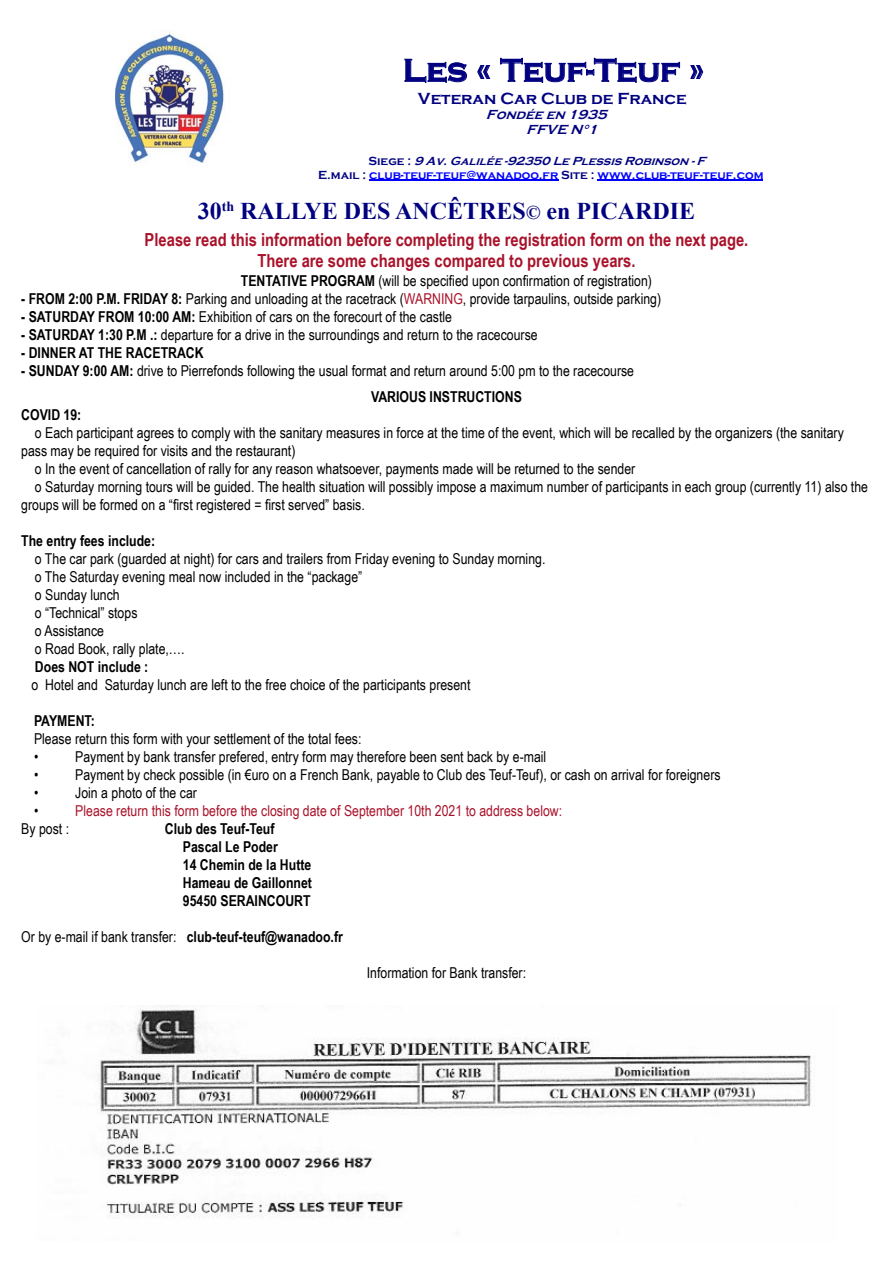
<style>
.page{position:relative;width:893px;height:1263px;background:#fff}
.page>*{position:absolute;margin:0;border:0;box-sizing:border-box;transform-origin:0 0}
.t1{font:700 33px "Copperplate Gothic";color:#000080}
.t2{font:700 24px "Times New Roman";color:#000080}
.t3{font:700 18px/21.6px "Arial Narrow";color:#a9122a;text-align:center}
.t4{font:700 16.5px "Copperplate Gothic";color:#000080}
.t5{font:15px/18px "Arial Narrow";color:#000}
.t6{font:700 15px/18px "Arial Narrow";color:#000}
.t7{font:15px "Arial Narrow";color:#a9122a}
.t8{font:italic 700 13.5px/15px "Copperplate Gothic";color:#000080}
.t9{font:700 12px/13.4px "Copperplate Gothic";letter-spacing:-.005em;color:#00f;text-align:center}
.s1{color:#000080}
.s2{font-style:italic;color:#000080}
.s3{font-size:19.5px}
.s4{font-weight:700}
.s5{color:#a9122a}
</style>
<div class="page">
<svg style="left:404px;top:58px;width:63px;height:25px"></svg>
<svg style="left:477px;top:65px;width:14px;height:14px"></svg>
<svg style="left:500px;top:57px;width:180px;height:26px"></svg>
<svg style="left:690px;top:65px;width:14px;height:14px"></svg>
<hr style="left:369px;top:180px;width:189px;height:1px;background:#00f">
<hr style="left:598px;top:180px;width:165px;height:1px;background:#00f">
<img style="left:116px;top:32px;width:108px;height:131px">
<img style="left:98px;top:1006px;width:714px;height:212px">
<h1 class="t1" style="left:403px;top:52px;width:303px">Les « Teuf-Teuf »</h1>
<p class="t4" style="left:418px;top:89px;width:270px">Veteran Car Club de France</p>
<p class="t8" style="left:526px;top:107px;width:87px;text-indent:-40px">Fondéeen 1935<br>FFVE N°1</p>
<p class="t9" style="left:318px;top:155px;width:447px"><span class="s1">S i e g e :</span> <span class="s2">9 Av.Galilée -92350 LePlessisRobinson - F<br></span><span class="s1">E.mail :</span> club-teuf-teuf@wanadoo.fr <span class="s1">Site :</span> www.club-teuf-teuf.com</p>
<h2 class="t2" style="left:198px;top:193px;width:499px">30<sup>th</sup> RALLYE DES ANCÊTRES<span class="s3">©</span> en PICARDIE</h2>
<p class="t3" style="left:145px;top:228px;width:605px">Please read this information before completing the registration form on the next page.<br>There are some changes compared to previous years.</p>
<p class="t5" style="left:241px;top:271px;width:413px"><span class="s4">TENTATIVE PROGRAM</span> (will be specified upon confirmation of registration)</p>
<p class="t5" style="left:21px;top:289px;width:641px"><span class="s4">- FROM 2:00 P.M. FRIDAY 8:</span> Parking and unloading at the racetrack (<span class="s5">WARNING</span>, provide tarpaulins, outside parking)</p>
<p class="t5" style="left:21px;top:307px;width:432px"><span class="s4">- SATURDAY FROM 10:00 AM:</span> Exhibition of cars on the forecourt of the castle</p>
<p class="t5" style="left:21px;top:325px;width:518px"><span class="s4">- SATURDAY 1:30 P.M .:</span> departure for a drive in the surroundings and return to the racecourse</p>
<p class="t6" style="left:21px;top:343px;width:184px">- DINNER AT THE RACETRACK</p>
<p class="t5" style="left:21px;top:361px;width:614px"><span class="s4">- SUNDAY 9:00 AM:</span> drive to Pierrefonds following the usual format and return around 5:00 pm to the racecourse</p>
<p class="t6" style="left:371px;top:387px;width:152px">VARIOUS INSTRUCTIONS</p>
<p class="t6" style="left:21px;top:405px;width:62px">COVID 19:</p>
<p class="t5" style="left:35px;top:423px;width:810px">o Each participant agrees to comply with the sanitary measures in force at the time of the event, which will be recalled by the organizers (the sanitary</p>
<p class="t5" style="left:21px;top:441px;width:276px">pass may be required for visits and the restaurant)</p>
<p class="t5" style="left:35px;top:459px;width:602px">o In the event of cancellation of rally for any reason whatsoever, payments made will be returned to the sender</p>
<p class="t5" style="left:35px;top:477px;width:835px">o Saturday morning tours will be guided. The health situation will possibly impose a maximum number of participants in each group (currently 11) also the</p>
<p class="t5" style="left:21px;top:495px;width:345px">groups will be formed on a “first registered = first served” basis.</p>
<p class="t6" style="left:21px;top:531px;width:135px">The entry fees include:</p>
<p class="t5" style="left:35px;top:549px;width:512px">o The car park (guarded at night) for cars and trailers from Friday evening to Sunday morning. o The Saturday evening meal now included in the “package”<br>o Sunday lunch<br>o “Technical” stops<br>o Assistance<br>o Road Book, rally plate,….</p>
<p class="t6" style="left:35px;top:657px;width:115px">Does NOT include :</p>
<p class="t5" style="left:32px;top:675px;width:440px">o Hotel and Saturday lunch are left to the free choice of the participants present</p>
<p class="t6" style="left:34px;top:711px;width:62px">PAYMENT:</p>
<p class="t5" style="left:34px;top:729px;width:329px">Please return this form with your settlement of the total fees: •</p>
<p class="t5" style="left:75px;top:747px;width:473px">Payment by bank transfer prefered, entry form may therefore been sent back by e-mail</p>
<p class="t5" style="left:34px;top:765px;width:6px">•</p>
<p class="t5" style="left:75px;top:765px;width:647px">Payment by check possible (in €uro on a French Bank, payable to Club des Teuf-Teuf), or cash on arrival for foreigners</p>
<p class="t5" style="left:34px;top:783px;width:6px">•</p>
<p class="t5" style="left:75px;top:783px;width:123px">Join a photo of the car</p>
<p class="t5" style="left:34px;top:801px;width:6px">•</p>
<p class="t7" style="left:75px;top:800px;width:488px">Please return this form before the closing date of September 10th 2021 to address below:</p>
<p class="t5" style="left:21px;top:819px;width:49px">By post :</p>
<p class="t6" style="left:183px;top:819px;width:131px;text-indent:-18px">Club des Teuf-Teuf<br>Pascal Le Poder<br>14 Chemin de la Hutte<br>Hameau de Gaillonnet<br>95450 SERAINCOURT</p>
<p class="t5" style="left:21px;top:927px;width:323px">Or by e-mail if bank transfer: <span class="s4">club-teuf-teuf@wanadoo.fr</span></p>
<p class="t5" style="left:367px;top:963px;width:161px">Information for Bank transfer:</p>
</div>
